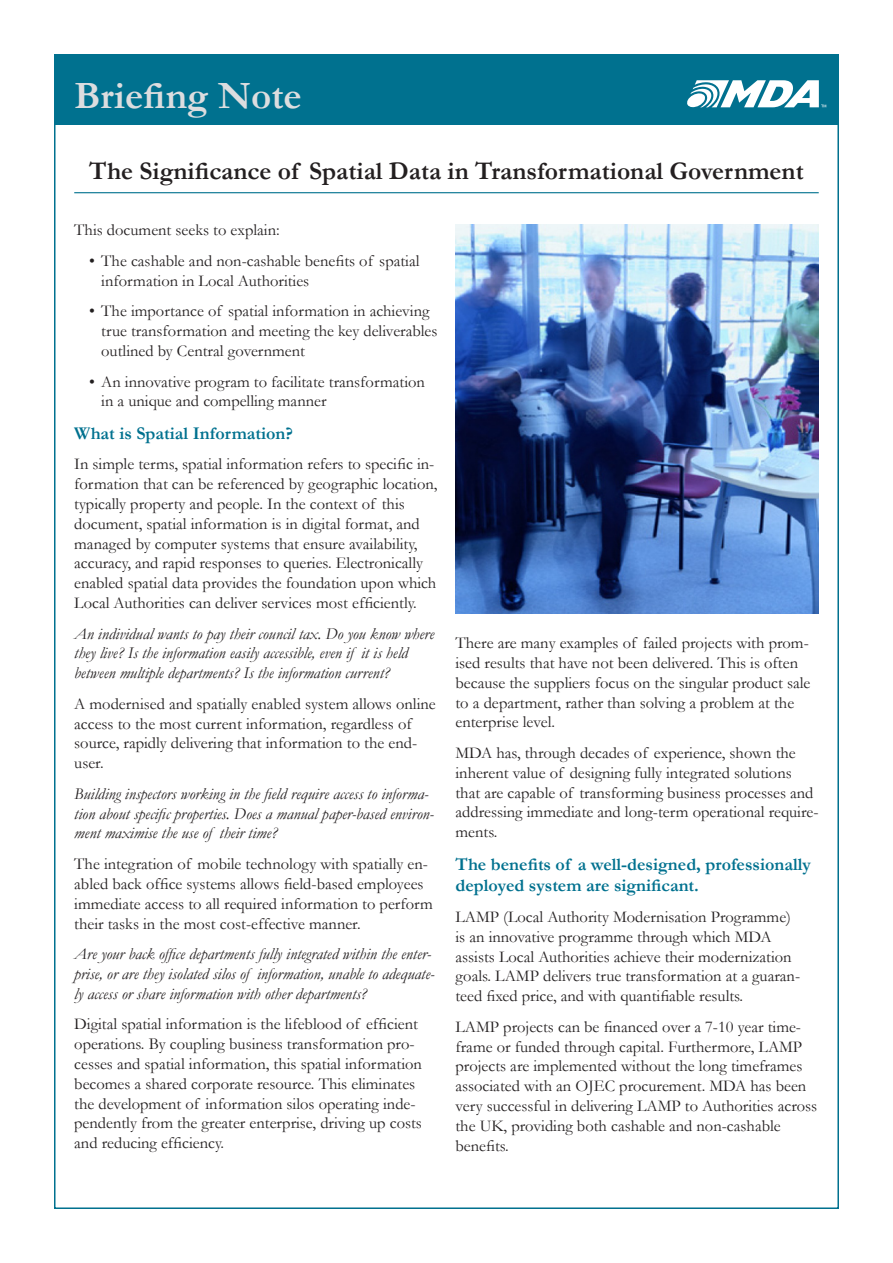
<style>
.page{position:relative;width:893px;height:1263px;background:#fff}
.page>*{position:absolute;margin:0;border:0;box-sizing:border-box;transform-origin:0 0}
.t1{font:700 39px "Garamond";color:#dcdddf}
.t2{font:700 25.5px "Garamond";color:#231f20}
.t3{font:700 18px/21.6px "Garamond";color:#00718f}
.t4{font:16.5px/19.8px "Garamond";color:#231f20}
.t5{font:italic 16.5px/19.8px "Garamond";color:#231f20}
</style>
<div class="page">
<div style="left:54px;top:54px;width:785px;height:71px;background:#00718f"></div>
<svg style="left:687px;top:80px;width:139px;height:27px"></svg>
<img style="left:455px;top:225px;width:364px;height:389px">
<hr style="left:74px;top:192px;width:745px;height:1px;background:#00718f">
<h1 class="t1" style="left:74px;top:72px;width:229px">Briefing Note</h1>
<h2 class="t2" style="left:89px;top:155px;width:716px">The Significance of Spatial Data in Transformational Government</h2>
<p class="t4" style="left:74px;top:220px;width:207px">This document seeks to explain:</p>
<p class="t4" style="left:101px;top:251px;width:320px;text-indent:-12px">• The cashable and non-cashable benefits of spatial information in Local Authorities</p>
<p class="t4" style="left:101px;top:301px;width:338px;text-indent:-12px">• The importance of spatial information in achieving true transformation and meeting the key deliverables outlined by Central government</p>
<p class="t4" style="left:101px;top:371px;width:325px;text-indent:-12px">• An innovative program to facilitate transformation in a unique and compelling manner</p>
<p class="t3" style="left:74px;top:422px;width:220px">What is Spatial Information?</p>
<p class="t4" style="left:74px;top:454px;width:365px">In simple terms, spatial information refers to specific in&shy;formation that can be referenced by geographic location, typically property and people. In the context of this document, spatial information is in digital format, and managed by computer systems that ensure availability, accuracy, and rapid responses to queries. Electronically enabled spatial data provides the foundation upon which Local Authorities can deliver services most efficiently.</p>
<p class="t5" style="left:74px;top:623px;width:362px">An individual wants to pay their council tax. Do you know where they live? Is the information easily accessible, even if it is held between multiple departments? Is the information current?</p>
<p class="t4" style="left:74px;top:694px;width:363px">A modernised and spatially enabled system allows online access to the most current information, regardless of source, rapidly delivering that information to the end&shy;user.</p>
<p class="t5" style="left:74px;top:783px;width:361px">Building inspectors working in the field require access to informa&shy;tion about specific properties. Does a manual paper-based environ&shy;ment maximise the use of their time?</p>
<p class="t4" style="left:74px;top:854px;width:360px">The integration of mobile technology with spatially en&shy;abled back office systems allows field-based employees immediate access to all required information to perform their tasks in the most cost-effective manner.</p>
<p class="t5" style="left:74px;top:944px;width:362px">Are your back office departments fully integrated within the enter&shy;prise, or are they isolated silos of information, unable to adequate&shy;ly access or share information with other departments?</p>
<p class="t4" style="left:74px;top:1014px;width:349px">Digital spatial information is the lifeblood of efficient operations. By coupling business transformation pro&shy;cesses and spatial information, this spatial information becomes a shared corporate resource. This eliminates the development of information silos operating inde&shy;pendently from the greater enterprise, driving up costs and reducing efficiency.</p>
<p class="t4" style="left:455px;top:633px;width:356px">There are many examples of failed projects with prom&shy;ised results that have not been delivered. This is often because the suppliers focus on the singular product sale to a department, rather than solving a problem at the enterprise level.</p>
<p class="t4" style="left:455px;top:743px;width:365px">MDA has, through decades of experience, shown the inherent value of designing fully integrated solutions that are capable of transforming business processes and addressing immediate and long-term operational require&shy;ments.</p>
<p class="t3" style="left:455px;top:853px;width:357px">The benefits of a well-designed, professionally deployed system are significant.</p>
<p class="t4" style="left:455px;top:907px;width:346px">LAMP (Local Authority Modernisation Programme) is an innovative programme through which MDA assists Local Authorities achieve their modernization goals. LAMP delivers true transformation at a guaran&shy;teed fixed price, and with quantifiable results.</p>
<p class="t4" style="left:455px;top:1016px;width:363px">LAMP projects can be financed over a 7-10 year time&shy;frame or funded through capital. Furthermore, LAMP projects are implemented without the long timeframes associated with an OJEC procurement. MDA has been very successful in delivering LAMP to Authorities across the UK, providing both cashable and non-cashable benefits.</p>
</div>
